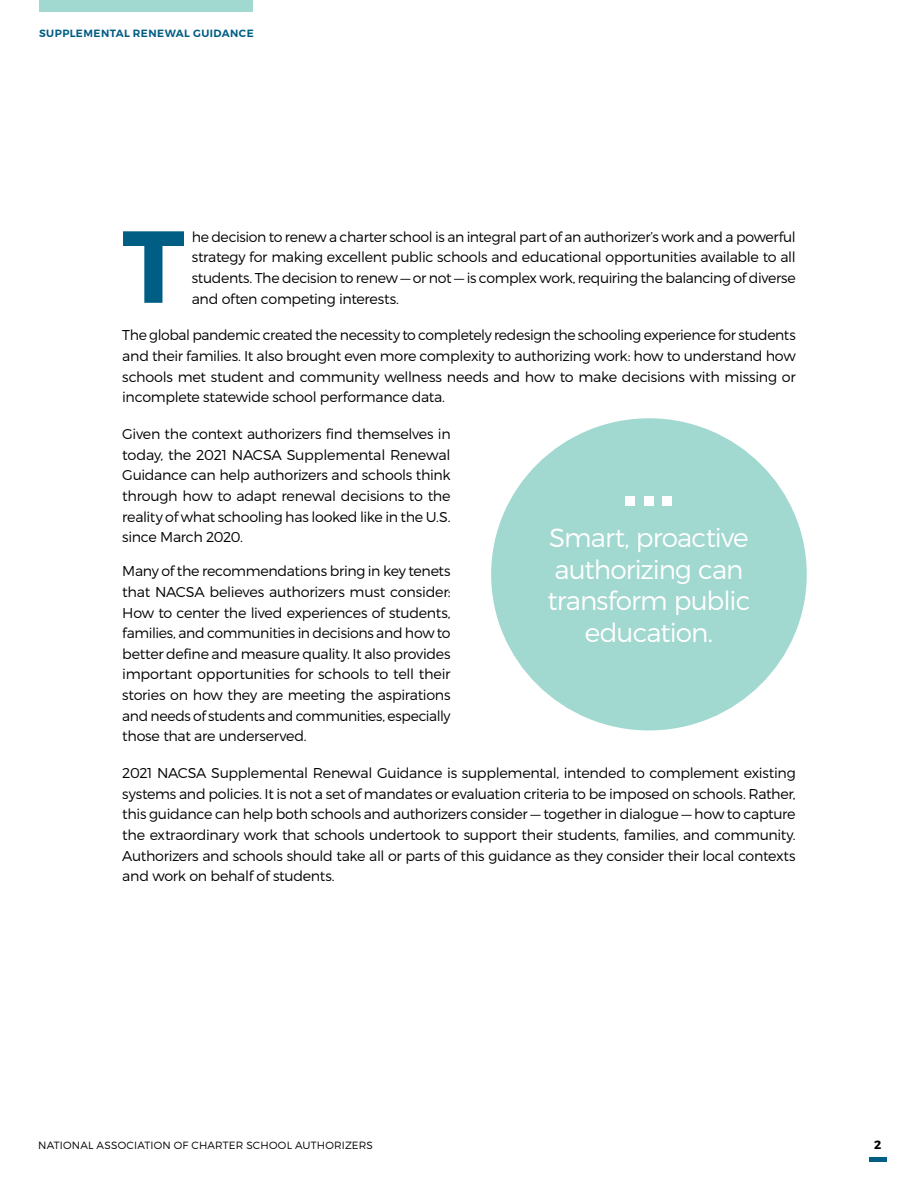
<style>
.page{position:relative;width:918px;height:1188px;background:#fff}
.page>*{position:absolute;margin:0;border:0;box-sizing:border-box;transform-origin:0 0}
.t1{font:700 102px "Montserrat";color:#005d84}
.t2{font:300 26.4px/31.7px "Montserrat";letter-spacing:-.035em;color:#fff;text-align:center}
.t3{font:300 14.25px/20.5px "Montserrat";letter-spacing:-.02em;color:#000;text-align:justify}
.t4{font:700 12px "Montserrat";color:#000}
.t5{font:300 10.5px "Montserrat";letter-spacing:.015em;color:#000}
.t6{font:600 10.5px "Montserrat";letter-spacing:.04em;color:#005d84}
</style>
<div class="page">
<div style="left:869px;top:1157px;width:17px;height:5px;background:#005d84"></div>
<div style="left:39px;top:0;width:214px;height:12px;background:#a1d8d0"></div>
<div style="left:491px;top:418px;width:316px;height:312px;background:#a1d8d0;border-radius:50%"></div>
<div style="left:626px;top:497px;width:9px;height:9px;background:#fff"></div>
<div style="left:644px;top:497px;width:10px;height:9px;background:#fff"></div>
<div style="left:663px;top:497px;width:9px;height:9px;background:#fff"></div>
<p class="t6" style="left:39px;top:27px;width:216px">SUPPLEMENTAL RENEWAL GUIDANCE</p>
<p class="t3" style="left:192px;top:226px;width:605px">he decision to renew a charter school is an integral part of an authorizer’s work and a powerful strategy for making excellent public schools and educational opportunities available to all students. The decision to renew — or not — is complex work, requiring the balancing of diverse and often competing interests.</p>
<p class="t3" style="left:122px;top:325px;width:675px">The global pandemic created the necessity to completely redesign the schooling experience for students and their families. It also brought even more complexity to authorizing work: how to understand how schools met student and community wellness needs and how to make decisions with missing or incomplete statewide school performance data.</p>
<p class="t3" style="left:122px;top:423px;width:330px">Given the context authorizers find themselves in today, the 2021 NACSA Supplemental Renewal Guidance can help authorizers and schools think through how to adapt renewal decisions to the reality of what schooling has looked like in the U.S. since March 2020.</p>
<p class="t3" style="left:122px;top:561px;width:330px">Many of the recommendations bring in key tenets that NACSA believes authorizers must consider:<br>How to center the lived experiences of students, families, and communities in decisions and how to better define and measure quality. It also provides important opportunities for schools to tell their stories on how they are meeting the aspirations and needs of students and communities, especially those that are underserved.</p>
<p class="t3" style="left:122px;top:763px;width:675px">2021 NACSA Supplemental Renewal Guidance is supplemental, intended to complement existing systems and policies. It is not a set of mandates or evaluation criteria to be imposed on schools. Rather, this guidance can help both schools and authorizers consider — together in dialogue — how to capture the extraordinary work that schools undertook to support their students, families, and community.<br>Authorizers and schools should take all or parts of this guidance as they consider their local contexts and work on behalf of students.</p>
<h1 class="t1" style="left:122px;top:203px;width:64px">T</h1>
<h2 class="t2" style="left:547px;top:521px;width:204px">Smart, proactive authorizing can transform public education.</h2>
<p class="t5" style="left:38px;top:1138px;width:336px">NATIONAL ASSOCIATION OF CHARTER SCHOOL AUTHORIZERS</p>
<p class="t4" style="left:874px;top:1138px;width:9px">2</p>
</div>
